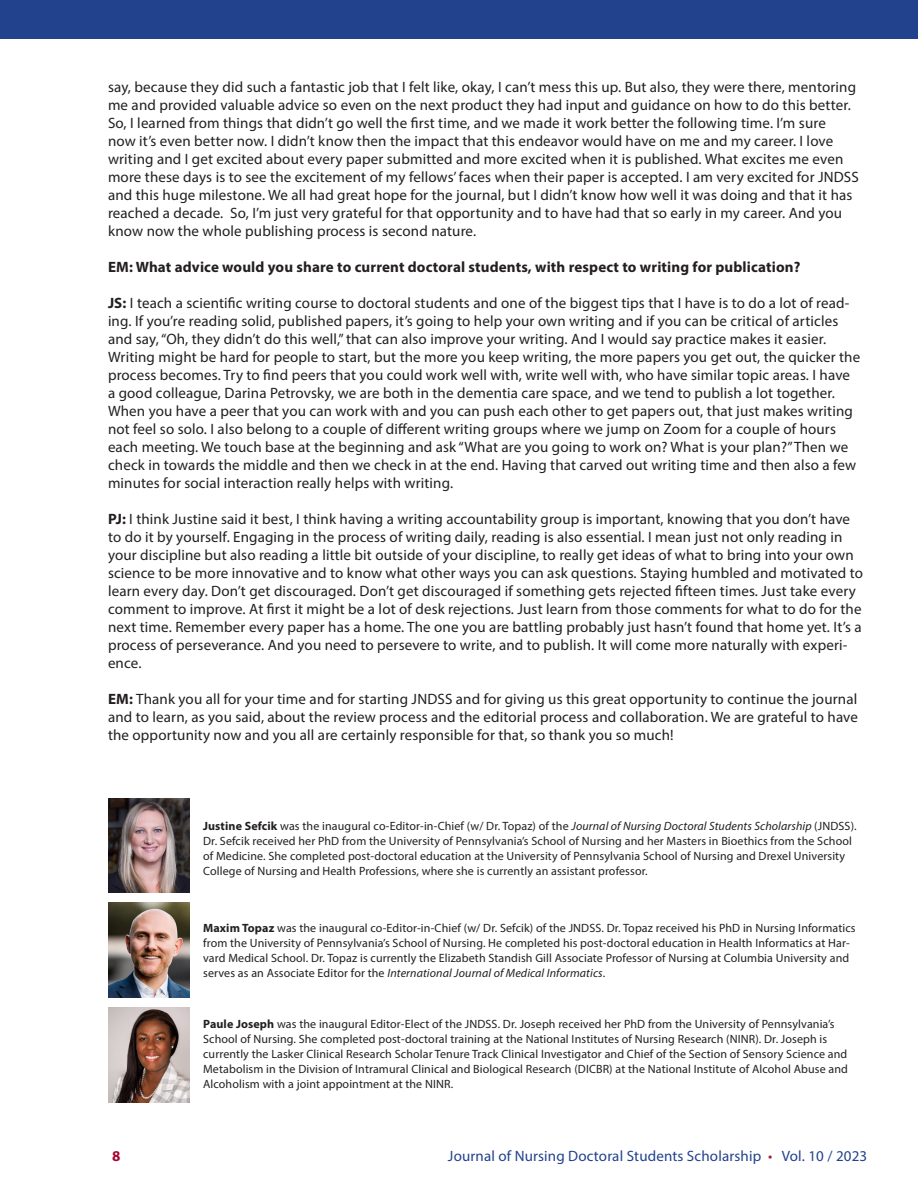
<style>
.page{position:relative;width:918px;height:1188px;background:#fff}
.page>*{position:absolute;margin:0;border:0;box-sizing:border-box;transform-origin:0 0}
.t1{font:15px/18px "Myriad Pro";letter-spacing:.01em;color:#231f20}
.t2{font:700 15px "Myriad Pro";letter-spacing:.01em;color:#231f20}
.t3{font:15px "Myriad Pro";letter-spacing:.01em;color:#22428e}
.t4{font:700 15px "Myriad Pro";color:#a80533}
.t5{font:12px/15px "Myriad Pro";letter-spacing:.01em;color:#231f20}
.s1{font-weight:700}
.s2{font-style:italic}
.s3{color:#a51d37}
</style>
<div class="page">
<div style="left:0;top:0;width:918px;height:39px;background:#22428e"></div>
<img style="left:108px;top:798px;width:82px;height:95px">
<img style="left:108px;top:903px;width:82px;height:94px">
<img style="left:108px;top:1007px;width:82px;height:95px">
<p class="t1" style="left:108px;top:78px;width:752px">say, because they did such a fantastic job that I felt like, okay, I can’t mess this up. But also, they were there, mentoring me and provided valuable advice so even on the next product they had input and guidance on how to do this better.<br>So, I learned from things that didn’t go well the first time, and we made it work better the following time. I’m sure<br>now it’s even better now. I didn’t know then the impact that this endeavor would have on me and my career. I love writing and I get excited about every paper submitted and more excited when it is published. What excites me even more these days is to see the excitement of my fellows’ faces when their paper is accepted. I am very excited for JNDSS and this huge milestone. We all had great hope for the journal, but I didn’t know how well it was doing and that it has reached a decade. So, I’m just very grateful for that opportunity and to have had that so early in my career. And you know now the whole publishing process is second nature.</p>
<p class="t2" style="left:108px;top:257px;width:694px">EM: What advice would you share to current doctoral students, with respect to writing for publication?</p>
<p class="t1" style="left:108px;top:294px;width:754px"><span class="s1">JS:</span> I teach a scientific writing course to doctoral students and one of the biggest tips that I have is to do a lot of read&shy;ing. If you’re reading solid, published papers, it’s going to help your own writing and if you can be critical of articles and say, “Oh, they didn’t do this well,” that can also improve your writing. And I would say practice makes it easier.<br>Writing might be hard for people to start, but the more you keep writing, the more papers you get out, the quicker the process becomes. Try to find peers that you could work well with, write well with, who have similar topic areas. I have a good colleague, Darina Petrovsky, we are both in the dementia care space, and we tend to publish a lot together.<br>When you have a peer that you can work with and you can push each other to get papers out, that just makes writing not feel so solo. I also belong to a couple of different writing groups where we jump on Zoom for a couple of hours each meeting. We touch base at the beginning and ask “What are you going to work on? What is your plan?” Then we check in towards the middle and then we check in at the end. Having that carved out writing time and then also a few minutes for social interaction really helps with writing.</p>
<p class="t1" style="left:108px;top:510px;width:756px"><span class="s1">PJ:</span> I think Justine said it best, I think having a writing accountability group is important, knowing that you don’t have to do it by yourself. Engaging in the process of writing daily, reading is also essential. I mean just not only reading in your discipline but also reading a little bit outside of your discipline, to really get ideas of what to bring into your own science to be more innovative and to know what other ways you can ask questions. Staying humbled and motivated to learn every day. Don’t get discouraged. Don’t get discouraged if something gets rejected fifteen times. Just take every comment to improve. At first it might be a lot of desk rejections. Just learn from those comments for what to do for the next time. Remember every paper has a home. The one you are battling probably just hasn’t found that home yet. It’s a process of perseverance. And you need to persevere to write, and to publish. It will come more naturally with experi&shy;ence.</p>
<p class="t1" style="left:108px;top:690px;width:752px;text-align:justify"><span class="s1">EM:</span> Thank you all for your time and for starting JNDSS and for giving us this great opportunity to continue the journal and to learn, as you said, about the review process and the editorial process and collaboration. We are grateful to have the opportunity now and you all are certainly responsible for that, so thank you so much!</p>
<p class="t5" style="left:203px;top:819px;width:655px"><span class="s1">Justine Sefcik</span> was the inaugural co-Editor-in-Chief (w/ Dr. Topaz) of the <span class="s2">Journal of Nursing Doctoral Students Scholarship</span> (JNDSS).<br>Dr. Sefcik received her PhD from the University of Pennsylvania’s School of Nursing and her Masters in Bioethics from the School of Medicine. She completed post-doctoral education at the University of Pennsylvania School of Nursing and Drexel University College of Nursing and Health Professions, where she is currently an assistant professor.</p>
<p class="t5" style="left:203px;top:921px;width:654px"><span class="s1">Maxim Topaz</span> was the inaugural co-Editor-in-Chief (w/ Dr. Sefcik) of the JNDSS. Dr. Topaz received his PhD in Nursing Informatics from the University of Pennsylvania’s School of Nursing. He completed his post-doctoral education in Health Informatics at Har&shy;vard Medical School. Dr. Topaz is currently the Elizabeth Standish Gill Associate Professor of Nursing at Columbia University and serves as an Associate Editor for the <span class="s2">International Journal of Medical Informatics</span>.</p>
<p class="t5" style="left:203px;top:1017px;width:646px"><span class="s1">Paule Joseph</span> was the inaugural Editor-Elect of the JNDSS. Dr. Joseph received her PhD from the University of Pennsylvania’s School of Nursing. She completed post-doctoral training at the National Institutes of Nursing Research (NINR). Dr. Joseph is currently the Lasker Clinical Research Scholar Tenure Track Clinical Investigator and Chief of the Section of Sensory Science and Metabolism in the Division of Intramural Clinical and Biological Research (DICBR) at the National Institute of Alcohol Abuse and Alcoholism with a joint appointment at the NINR.</p>
<p class="t4" style="left:112px;top:1146px;width:10px">8</p>
<p class="t3" style="left:448px;top:1146px;width:421px">Journal of Nursing Doctoral Students Scholarship <span class="s3">•</span> Vol. 10 / 2023</p>
</div>
